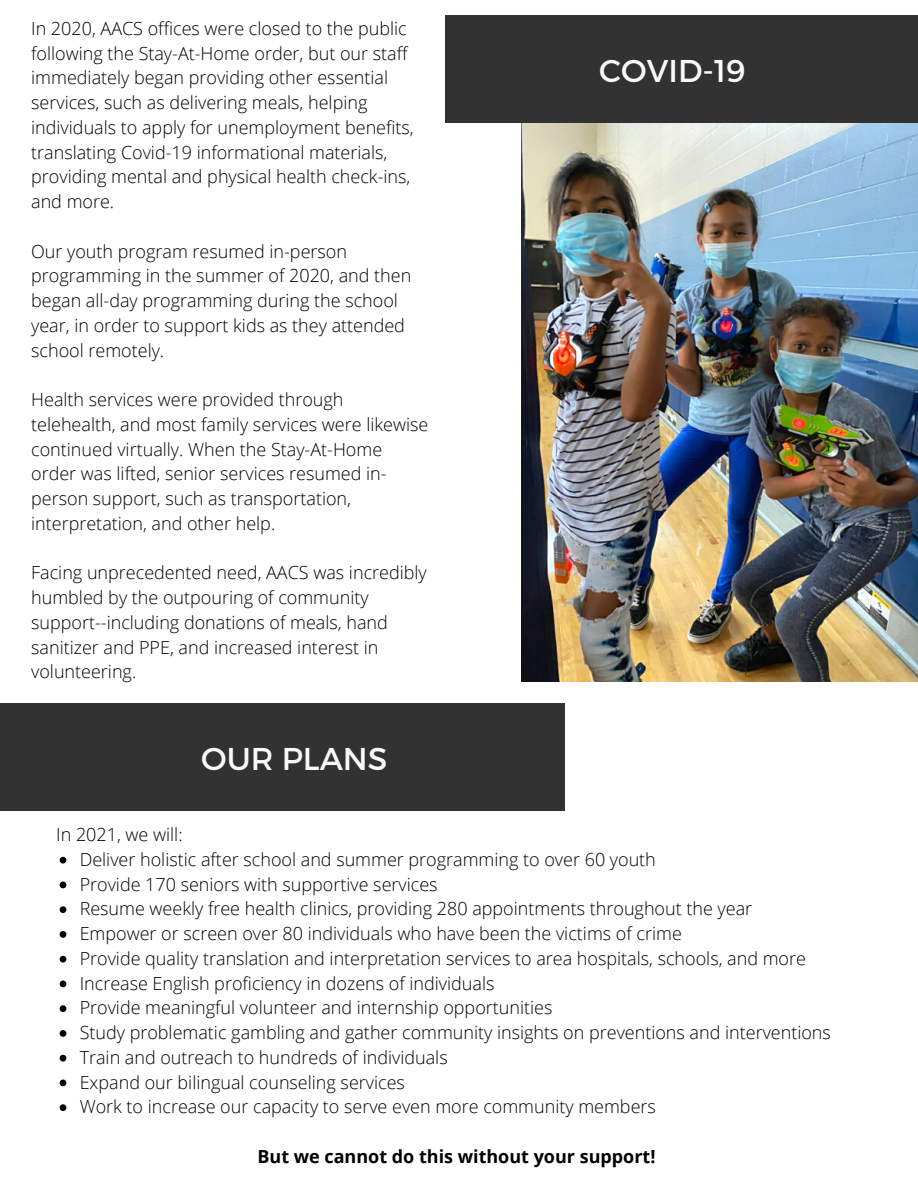
<style>
.page{position:relative;width:918px;height:1188px;background:#fff}
.page>*{position:absolute;margin:0;border:0;box-sizing:border-box;transform-origin:0 0}
.t1{font:31.5px "Montserrat";color:#f9f9f9}
.t2{font:300 18px/24.8px "Open Sans";color:#000}
.t3{font:700 18px "Open Sans";color:#000}
</style>
<div class="page">
<img style="left:521px;top:123px;width:397px;height:559px">
<div style="left:445px;top:16px;width:473px;height:107px;background:#323232"></div>
<div style="left:0;top:703px;width:565px;height:107px;background:#323232"></div>
<svg style="left:60px;top:857px;width:6px;height:7px"></svg>
<svg style="left:60px;top:882px;width:6px;height:6px"></svg>
<svg style="left:60px;top:906px;width:6px;height:7px"></svg>
<svg style="left:60px;top:931px;width:6px;height:7px"></svg>
<svg style="left:60px;top:956px;width:6px;height:7px"></svg>
<svg style="left:60px;top:981px;width:6px;height:6px"></svg>
<svg style="left:60px;top:1005px;width:6px;height:7px"></svg>
<svg style="left:60px;top:1030px;width:6px;height:7px"></svg>
<svg style="left:60px;top:1055px;width:6px;height:7px"></svg>
<svg style="left:60px;top:1080px;width:6px;height:6px"></svg>
<svg style="left:60px;top:1104px;width:6px;height:7px"></svg>
<p class="t2" style="left:31px;top:16px;width:384px">In 2020, AACS offices were closed to the public following the Stay-At-Home order, but our staff immediately began providing other essential services, such as delivering meals, helping individuals to apply for unemployment benefits, translating Covid-19 informational materials, providing mental and physical health check-ins, and more.</p>
<p class="t2" style="left:31px;top:238px;width:382px">Our youth program resumed in-person programming in the summer of 2020, and then began all-day programming during the school year, in order to support kids as they attended school remotely.</p>
<p class="t2" style="left:31px;top:387px;width:399px">Health services were provided through telehealth, and most family services were likewise continued virtually. When the Stay-At-Home order was lifted, senior services resumed in&shy;person support, such as transportation, interpretation, and other help.</p>
<p class="t2" style="left:31px;top:560px;width:397px">Facing unprecedented need, AACS was incredibly humbled by the outpouring of community support--including donations of meals, hand sanitizer and PPE, and increased interest in volunteering.</p>
<p class="t1" style="left:201px;top:738px;width:188px">OUR PLANS</p>
<p class="t2" style="left:56px;top:822px;width:128px">In 2021, we will:</p>
<p class="t1" style="left:599px;top:50px;width:148px">COVID-19</p>
<p class="t2" style="left:80px;top:846px;width:578px">Deliver holistic after school and summer programming to over 60 youth</p>
<p class="t2" style="left:80px;top:871px;width:359px">Provide 170 seniors with supportive services</p>
<p class="t2" style="left:80px;top:896px;width:674px">Resume weekly free health clinics, providing 280 appointments throughout the year</p>
<p class="t2" style="left:80px;top:921px;width:604px">Empower or screen over 80 individuals who have been the victims of crime</p>
<p class="t2" style="left:80px;top:945px;width:728px">Provide quality translation and interpretation services to area hospitals, schools, and more</p>
<p class="t2" style="left:80px;top:970px;width:416px">Increase English proficiency in dozens of individuals</p>
<p class="t2" style="left:80px;top:995px;width:474px">Provide meaningful volunteer and internship opportunities</p>
<p class="t2" style="left:80px;top:1020px;width:753px">Study problematic gambling and gather community insights on preventions and interventions</p>
<p class="t2" style="left:80px;top:1044px;width:370px">Train and outreach to hundreds of individuals</p>
<p class="t2" style="left:80px;top:1069px;width:327px">Expand our bilingual counseling services</p>
<p class="t2" style="left:80px;top:1094px;width:578px">Work to increase our capacity to serve even more community members</p>
<p class="t3" style="left:257px;top:1144px;width:400px">But we cannot do this without your support!</p>
</div>
